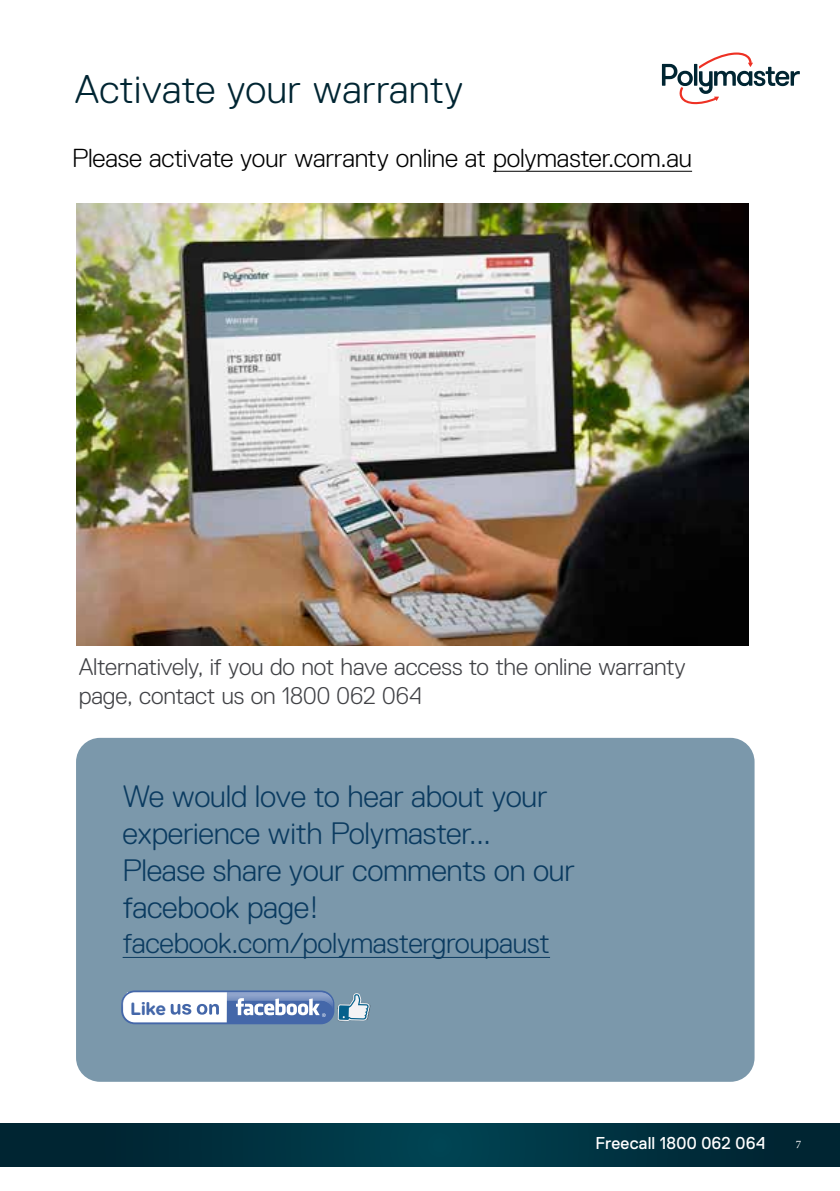
<style>
.page{position:relative;width:840px;height:1191px;background:#fff}
.page>*{position:absolute;margin:0;border:0;box-sizing:border-box;transform-origin:0 0}
.t1{font:300 40px "Replica Std";color:#002532}
.t2{font:300 31px/37.2px "Replica Std";letter-spacing:-.01em;color:#0b3b60}
.t3{font:300 28.8px "Replica Std";letter-spacing:-.01em;color:#0b3b60}
.t4{font:300 26px "Replica Std";letter-spacing:-.005em;color:#000}
.t5{font:300 24px/28.8px "Replica Std";letter-spacing:-.005em;color:#414246}
.t6{font:700 17.8px "Gotham Rounded";color:#4467a9}
.t7{font:17.2px "Replica Std";letter-spacing:.015em;color:#fff}
.t8{font:11.4px "Minion Pro";color:#fff}
</style>
<div class="page">
<hr style="left:0;top:1123px;width:2px;height:43px;background:#002532">
<svg style="left:2px;top:1123px;width:837px;height:43px;background:#00303e"></svg>
<svg style="left:661px;top:52px;width:138px;height:52px"></svg>
<div style="left:76px;top:738px;width:678px;height:343px;background:#7b98ab;border-radius:24px"></div>
<hr style="left:493px;top:171px;width:198px;height:1px;background:#000">
<img style="left:76px;top:203px;width:671px;height:442px">
<hr style="left:122px;top:957px;width:427px;height:1px;background:#0b3b60">
<svg style="left:121px;top:990px;width:248px;height:34px;background:#a3b6d2"></svg>
<p class="t1" style="left:75px;top:67px;width:390px">Activate your warranty</p>
<p class="t4" style="left:72px;top:144px;width:621px">Please activate your warranty online at polymaster.com.au</p>
<p class="t5" style="left:79px;top:653px;width:608px">Alternatively, if you do not have access to the online warranty page, contact us on 1800 062 064</p>
<p class="t2" style="left:122px;top:778px;width:453px">We would love to hear about your experience with Polymaster...<br>Please share your comments on our facebook page!</p>
<p class="t3" style="left:122px;top:927px;width:428px">facebook.com/polymastergroupaust</p>
<p class="t6" style="left:130px;top:995px;width:37px">Like</p>
<p class="t7" style="left:595px;top:1133px;width:171px">Freecall 1800 062 064</p>
<p class="t8" style="left:795px;top:1136px;width:7px">7</p>
</div>
